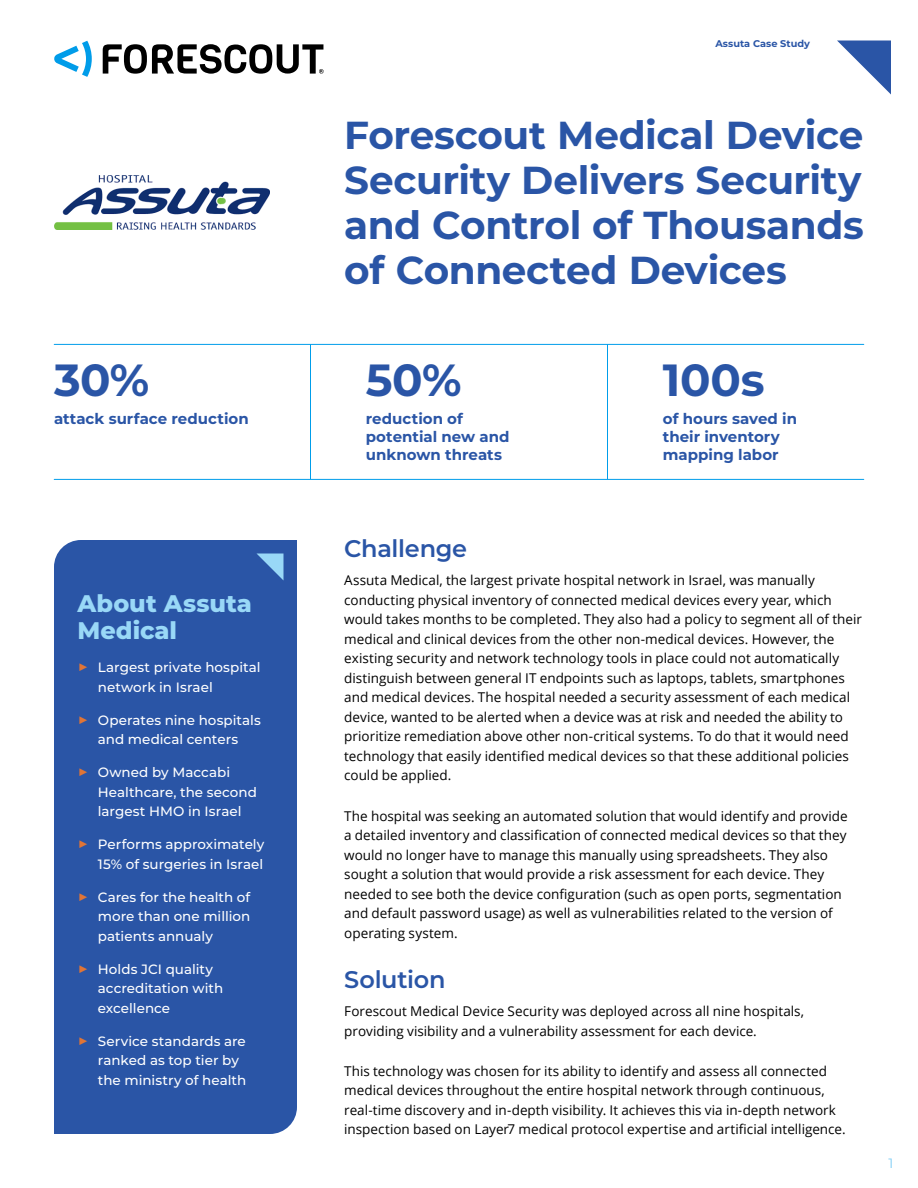
<style>
.page{position:relative;width:918px;height:1188px;background:#fff}
.page>*{position:absolute;margin:0;border:0;box-sizing:border-box;transform-origin:0 0}
.Pull_Stat_Bold{font:700 45px "Montserrat";letter-spacing:-.005em;color:#2a55a6}
.t1{font:700 39px/45px "Montserrat";letter-spacing:-.01em;color:#2a55a6;text-align:justify}
.Sidebar_Header_2{font:800 24px/27px "Montserrat";color:#99d8f7}
.H1_Bold{font:600 24px "Montserrat";letter-spacing:-.01em;color:#2a55a6}
.Pull_Stat_1_copy{font:700 15px/18px "Montserrat";color:#2a55a6}
.Body{font:13.5px/19.5px "Open Sans";color:#000}
.t2{font:500 13.5px/19.5px "Montserrat";color:#fff}
.t3{font:13.5px "Montserrat";color:#80cef5}
.t4{font:700 9.75px "Montserrat";color:#2a55a6}
.s1{font-weight:400;font-size:18px;color:#e07536}
</style>
<div class="page">
<svg style="left:837px;top:40px;width:54px;height:54px"></svg>
<svg style="left:54px;top:41px;width:38px;height:36px"></svg>
<svg style="left:103px;top:44px;width:221px;height:30px"></svg>
<img style="left:54px;top:175px;width:216px;height:55px">
<div style="left:54px;top:540px;width:243px;height:594px;background:#2a55a6"></div>
<svg style="left:256px;top:554px;width:28px;height:26px"></svg>
<hr style="left:54px;top:479px;width:810px;height:1px;background:#009dea">
<hr style="left:54px;top:344px;width:810px;height:1px;background:#009dea">
<hr style="left:310px;top:344px;width:1px;height:135px;background:#009dea">
<hr style="left:607px;top:344px;width:1px;height:135px;background:#009dea">
<p class="Pull_Stat_Bold" style="left:54px;top:347px;width:97px">30%</p>
<p class="Pull_Stat_1_copy" style="left:54px;top:409px;width:196px">attack surface reduction</p>
<p class="Sidebar_Header_2" style="left:78px;top:589px;width:176px">About Assuta<br>Medical</p>
<p class="t2" style="left:98px;top:657px;width:164px;text-indent:-20px"><span class="s1">▶</span> Largest private hospital network in Israel</p>
<p class="t2" style="left:78px;top:710px;width:185px;text-align:center"><span class="s1">▶</span> Operates nine hospitals and medical centers</p>
<p class="t2" style="left:98px;top:762px;width:161px;text-indent:-20px"><span class="s1">▶</span> Owned by Maccabi<br>Healthcare, the second largest HMO in Israel</p>
<p class="t2" style="left:78px;top:834px;width:188px;text-align:right"><span class="s1">▶</span> Performs approximately<br>15% of surgeries in Israel</p>
<p class="t2" style="left:98px;top:887px;width:154px;text-align:justify;text-indent:-20px"><span class="s1">▶</span> Cares for the health of more than one million patients annualy</p>
<p class="t2" style="left:98px;top:959px;width:127px;text-indent:-20px"><span class="s1">▶</span> Holds JCI quality accreditation with excellence</p>
<p class="t2" style="left:98px;top:1031px;width:150px;text-indent:-20px"><span class="s1">▶</span> Service standards are ranked as top tier by the ministry of health</p>
<p class="t4" style="left:716px;top:37px;width:96px">Assuta Case Study</p>
<p class="t1" style="left:344px;top:111px;width:521px">Forescout Medical Device Security Delivers Security and Control of Thousands of Connected Devices</p>
<p class="Pull_Stat_Bold" style="left:366px;top:347px;width:97px">50%</p>
<p class="Pull_Stat_1_copy" style="left:366px;top:409px;width:145px">reduction of potential new and unknown threats</p>
<p class="Pull_Stat_Bold" style="left:663px;top:347px;width:103px">100s</p>
<p class="Pull_Stat_1_copy" style="left:663px;top:409px;width:136px">of hours saved in their inventory mapping labor</p>
<p class="H1_Bold" style="left:344px;top:531px;width:124px">Challenge</p>
<p class="Body" style="left:344px;top:570px;width:519px">Assuta Medical, the largest private hospital network in Israel, was manually conducting physical inventory of connected medical devices every year, which would takes months to be completed. They also had a policy to segment all of their medical and clinical devices from the other non-medical devices. However, the existing security and network technology tools in place could not automatically distinguish between general IT endpoints such as laptops, tablets, smartphones and medical devices. The hospital needed a security assessment of each medical device, wanted to be alerted when a device was at risk and needed the ability to prioritize remediation above other non-critical systems. To do that it would need technology that easily identified medical devices so that these additional policies could be applied.</p>
<p class="Body" style="left:344px;top:806px;width:505px">The hospital was seeking an automated solution that would identify and provide a detailed inventory and classification of connected medical devices so that they would no longer have to manage this manually using spreadsheets. They also sought a solution that would provide a risk assessment for each device. They needed to see both the device configuration (such as open ports, segmentation and default password usage) as well as vulnerabilities related to the version of operating system.</p>
<p class="H1_Bold" style="left:344px;top:962px;width:103px">Solution</p>
<p class="Body" style="left:344px;top:1001px;width:461px">Forescout Medical Device Security was deployed across all nine hospitals, providing visibility and a vulnerability assessment for each device.</p>
<p class="Body" style="left:344px;top:1061px;width:503px">This technology was chosen for its ability to identify and assess all connected medical devices throughout the entire hospital network through continuous, real-time discovery and in-depth visibility. It achieves this via in-depth network inspection based on Layer7 medical protocol expertise and artificial intelligence.</p>
<p class="t3" style="left:889px;top:1153px;width:6px">1</p>
</div>
